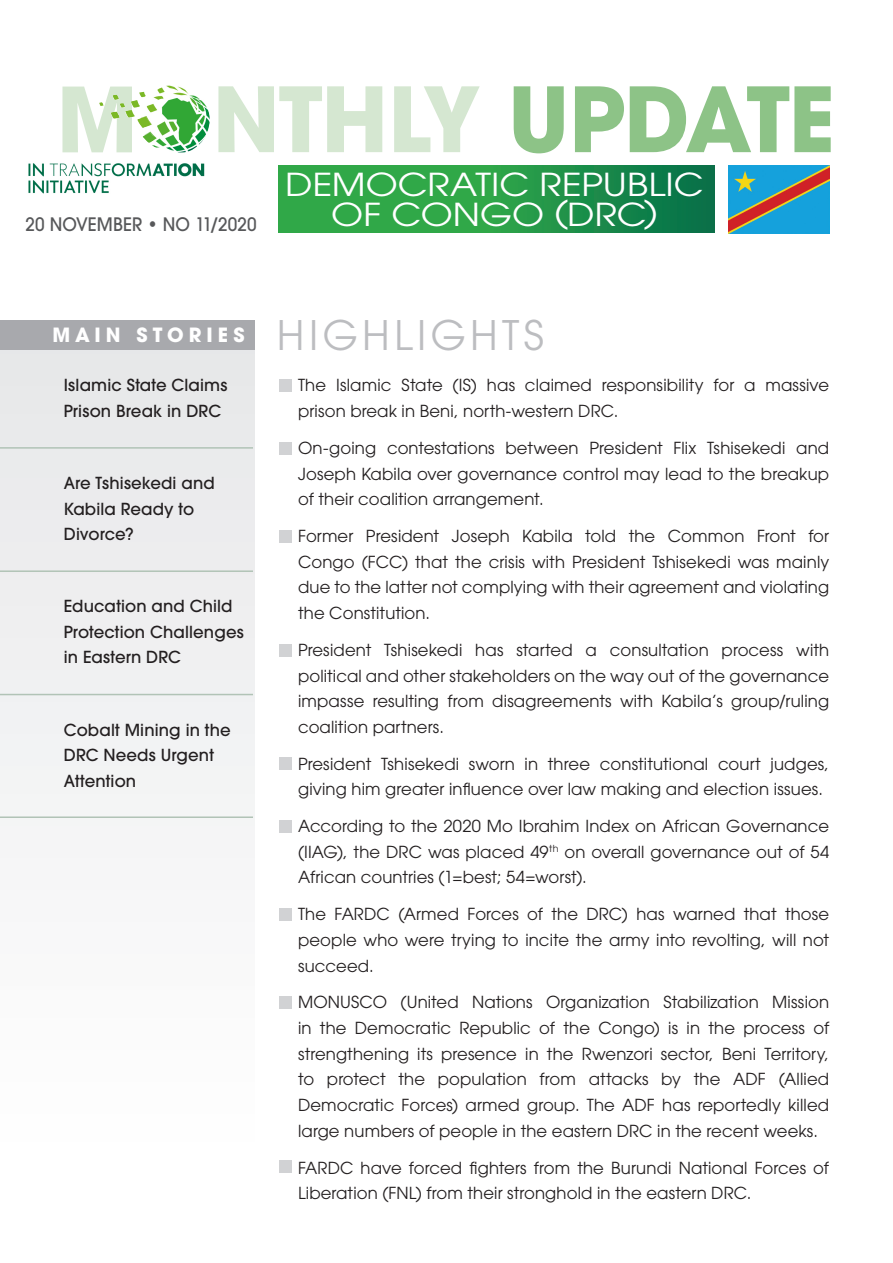
<style>
.page{position:relative;width:893px;height:1263px;background:#fff}
.page>*{position:absolute;margin:0;border:0;box-sizing:border-box;transform-origin:0 0}
.t1{font:700 88.95px "ITC Avant Garde Pro";letter-spacing:-.02em;color:#d5e7d1}
.CONTENTS_no_space_ab{font:40.5px "ITC Avant Garde Pro";letter-spacing:.11em;color:#bcbdc0}
.t2{font:31.5px "ITC Avant Garde Pro";color:#fff;scale:1.17 1}
.SUBHEAD_LEVEL_1{font:700 19.5px "ITC Avant Garde Pro";letter-spacing:.26em;color:#fff}
.t3{font:500 18.45px "ITC Avant Garde Pro";letter-spacing:.005em;color:#57585a;scale:.93 1}
.CONTENTS_no_space_ab-2{font:16.5px/25.7px "ITC Avant Garde Pro";letter-spacing:.01em;color:#231f20;text-align:justify}
.CONTENTS_no_space_ab-3{font:500 16.5px/25.5px "ITC Avant Garde Pro";letter-spacing:.01em;color:#231f20}
.s1{color:#8dc387}
</style>
<div class="page">
<img style="left:28px;top:163px;width:177px;height:31px">
<img style="left:142px;top:85px;width:68px;height:68px">
<img style="left:99px;top:92px;width:54px;height:36px">
<div style="left:279px;top:166px;width:435px;height:67px;background:linear-gradient(to right,#3bb748,#0d7a49)"></div>
<img style="left:728px;top:166px;width:101px;height:67px">
<div style="left:0;top:345px;width:254px;height:918px;background:#f4f5f5"></div>
<div style="left:0;top:320px;width:254px;height:29px;background:#a8a9ad"></div>
<hr style="left:0;top:447px;width:253px;height:2px;background:#b1c3b6">
<hr style="left:0;top:570px;width:253px;height:2px;background:#b1c3b6">
<hr style="left:0;top:694px;width:253px;height:1px;background:#b1c3b6">
<hr style="left:0;top:816px;width:253px;height:2px;background:#b1c3b6">
<div style="left:280px;top:379px;width:12px;height:12px;background:#d1d2d4"></div>
<div style="left:280px;top:443px;width:12px;height:12px;background:#d1d2d4"></div>
<div style="left:280px;top:530px;width:12px;height:13px;background:#d1d2d4"></div>
<div style="left:280px;top:644px;width:12px;height:13px;background:#d1d2d4"></div>
<div style="left:280px;top:757px;width:12px;height:13px;background:#d1d2d4"></div>
<div style="left:280px;top:820px;width:12px;height:13px;background:#d1d2d4"></div>
<div style="left:280px;top:908px;width:12px;height:12px;background:#d1d2d4"></div>
<div style="left:280px;top:996px;width:12px;height:13px;background:#d1d2d4"></div>
<div style="left:280px;top:1160px;width:12px;height:13px;background:#d1d2d4"></div>
<h1 class="t1" style="left:57px;top:60px;width:780px">M NTHLY <span class="s1">UPDATE</span></h1>
<h3 class="t2" style="left:285px;top:164px;width:359px">DEMOCRATIC REPUBLIC</h3>
<p class="t3" style="left:26px;top:213px;width:250px">20 NOVEMBER • NO 11/2020</p>
<h3 class="t2" style="left:331px;top:194px;width:281px">OF CONGO (DRC)</h3>
<p class="SUBHEAD_LEVEL_1" style="left:52px;top:321px;width:194px">MAIN STORIES</p>
<p class="CONTENTS_no_space_ab" style="left:277px;top:310px;width:269px">HIGHLIGHTS</p>
<p class="CONTENTS_no_space_ab-2" style="left:298px;top:372px;width:533px">The Islamic State (IS) has claimed responsibility for a massive</p>
<p class="CONTENTS_no_space_ab-2" style="left:298px;top:398px;width:322px">prison break in Beni, north-western DRC.</p>
<p class="CONTENTS_no_space_ab-2" style="left:298px;top:435px;width:533px">On-going contestations between President Flix Tshisekedi and Joseph Kabila over governance control may lead to the breakup of their coalition arrangement.</p>
<p class="CONTENTS_no_space_ab-2" style="left:298px;top:523px;width:533px">Former President Joseph Kabila told the Common Front for</p>
<p class="CONTENTS_no_space_ab-2" style="left:298px;top:549px;width:533px">Congo (FCC) that the crisis with President Tshisekedi was mainly due to the latter not complying with their agreement and violating the Constitution.</p>
<p class="CONTENTS_no_space_ab-2" style="left:298px;top:637px;width:533px">President Tshisekedi has started a consultation process with</p>
<p class="CONTENTS_no_space_ab-2" style="left:298px;top:662px;width:533px">political and other stakeholders on the way out of the governance impasse resulting from disagreements with Kabila’s group/ruling coalition partners.</p>
<p class="CONTENTS_no_space_ab-2" style="left:298px;top:750px;width:533px">President Tshisekedi sworn in three constitutional court judges, giving him greater influence over law making and election issues.</p>
<p class="CONTENTS_no_space_ab-2" style="left:298px;top:813px;width:533px">According to the 2020 Mo Ibrahim Index on African Governance (IIAG), the DRC was placed 49<sup>th</sup> on overall governance out of 54<br>African countries (1=best; 54=worst).</p>
<p class="CONTENTS_no_space_ab-2" style="left:298px;top:901px;width:533px">The FARDC (Armed Forces of the DRC) has warned that those people who were trying to incite the army into revolting, will not succeed.</p>
<p class="CONTENTS_no_space_ab-2" style="left:298px;top:989px;width:533px">MONUSCO (United Nations Organization Stabilization Mission in the Democratic Republic of the Congo) is in the process of strengthening its presence in the Rwenzori sector, Beni Territory, to protect the population from attacks by the ADF (Allied</p>
<p class="CONTENTS_no_space_ab-2" style="left:298px;top:1092px;width:533px">Democratic Forces) armed group. The ADF has reportedly killed large numbers of people in the eastern DRC in the recent weeks.</p>
<p class="CONTENTS_no_space_ab-2" style="left:298px;top:1154px;width:533px">FARDC have forced fighters from the Burundi National Forces of<br>Liberation (FNL) from their stronghold in the eastern DRC.</p>
<p class="CONTENTS_no_space_ab-3" style="left:64px;top:372px;width:165px">Islamic State Claims<br>Prison Break in DRC</p>
<p class="CONTENTS_no_space_ab-3" style="left:64px;top:470px;width:153px">Are Tshisekedi and<br>Kabila Ready to<br>Divorce?</p>
<p class="CONTENTS_no_space_ab-3" style="left:64px;top:593px;width:181px">Education and Child<br>Protection Challenges in Eastern DRC</p>
<p class="CONTENTS_no_space_ab-3" style="left:64px;top:717px;width:168px">Cobalt Mining in the<br>DRC Needs Urgent<br>Attention</p>
</div>
